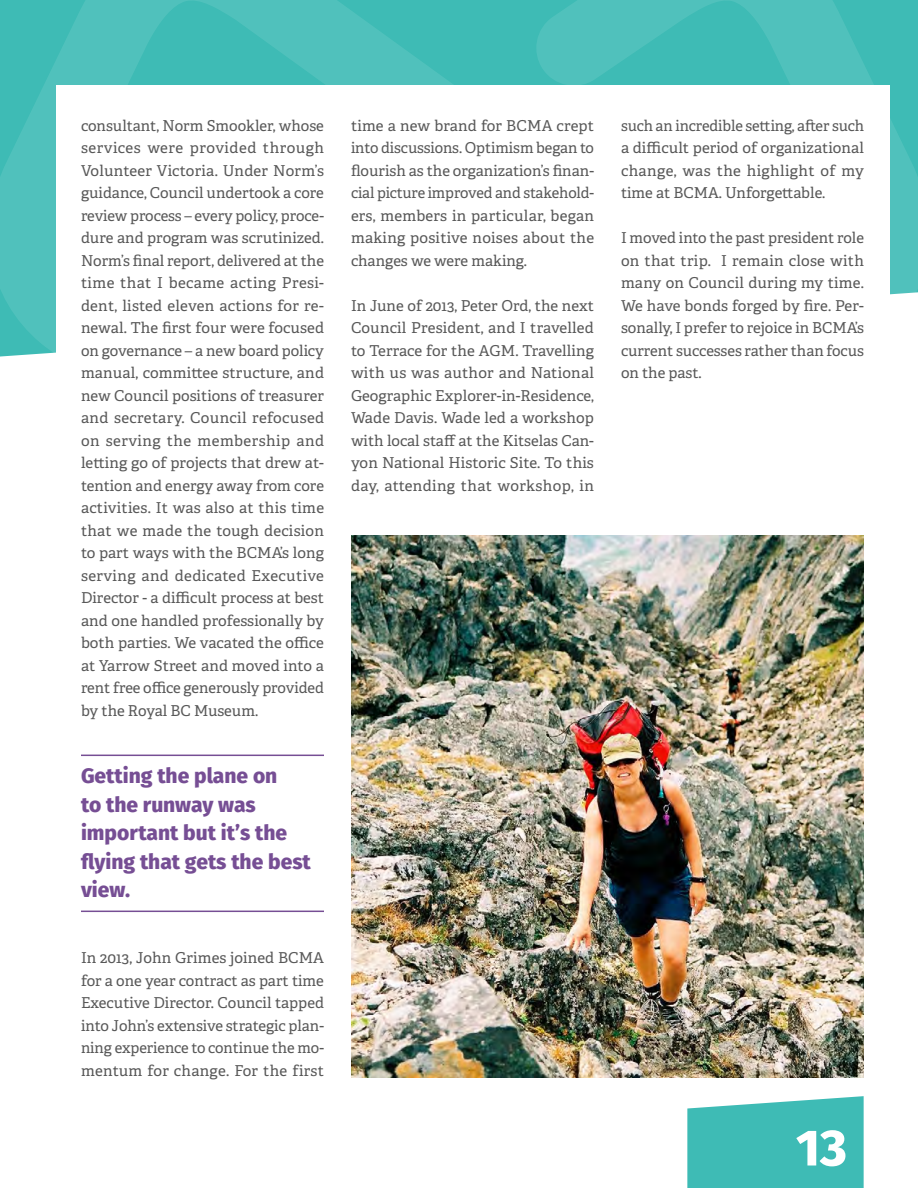
<style>
.page{position:relative;width:918px;height:1188px;background:#fff}
.page>*{position:absolute;margin:0;border:0;box-sizing:border-box;transform-origin:0 0}
.t1{font:800 51px "Fira Sans";color:#fff}
.t2{font:800 21px/28.5px "Fira Sans";color:#764e94}
.t3{font:15px/22.5px "Adelle";color:#585858;text-align:justify}
</style>
<div class="page">
<svg style="left:687px;top:1096px;width:177px;height:92px;background:#4bbfba"></svg>
<svg style="left:0;top:0;width:918px;height:357px"></svg>
<hr style="left:81px;top:755px;width:243px;height:1px;background:#764e94">
<hr style="left:81px;top:911px;width:243px;height:1px;background:#764e94">
<img style="left:351px;top:536px;width:513px;height:542px">
<p class="t3" style="left:81px;top:113px;width:245px">consultant, Norm Smookler, whose services were provided through Volunteer Victoria. Under Norm’s guidance, Council undertook a core review process – every policy, proce&shy;dure and program was scrutinized.<br>Norm’s final report, delivered at the time that I became acting Presi&shy;dent, listed eleven actions for re&shy;newal. The first four were focused on governance – a new board policy manual, committee structure, and new Council positions of treasurer and secretary. Council refocused on serving the membership and letting go of projects that drew at&shy;tention and energy away from core activities. It was also at this time that we made the tough decision to part ways with the BCMA’s long serving and dedicated Executive Director - a difficult process at best and one handled professionally by both parties. We vacated the office at Yarrow Street and moved into a rent free office generously provided by the Royal BC Museum.</p>
<h2 class="t2" style="left:81px;top:760px;width:231px">Getting the plane on<br>to the runway was important but it’s the flying that gets the best view.</h2>
<p class="t3" style="left:81px;top:946px;width:245px">In 2013, John Grimes joined BCMA for a one year contract as part time Executive Director. Council tapped into John’s extensive strategic plan&shy;ning experience to continue the mo&shy;mentum for change. For the first</p>
<p class="t3" style="left:351px;top:113px;width:245px">time a new brand for BCMA crept into discussions. Optimism began to flourish as the organization’s finan&shy;cial picture improved and stakehold&shy;ers, members in particular, began making positive noises about the changes we were making.</p>
<p class="t3" style="left:351px;top:293px;width:245px">In June of 2013, Peter Ord, the next Council President, and I travelled to Terrace for the AGM. Travelling with us was author and National Geographic Explorer-in-Residence, Wade Davis. Wade led a workshop with local staff at the Kitselas Can&shy;yon National Historic Site. To this day, attending that workshop, in</p>
<p class="t3" style="left:621px;top:113px;width:245px">such an incredible setting, after such a difficult period of organizational change, was the highlight of my time at BCMA. Unforgettable.</p>
<p class="t3" style="left:621px;top:226px;width:245px">I moved into the past president role on that trip. I remain close with many on Council during my time.<br>We have bonds forged by fire. Per&shy;sonally, I prefer to rejoice in BCMA’s current successes rather than focus on the past.</p>
<h1 class="t1" style="left:796px;top:1103px;width:52px">13</h1>
</div>
